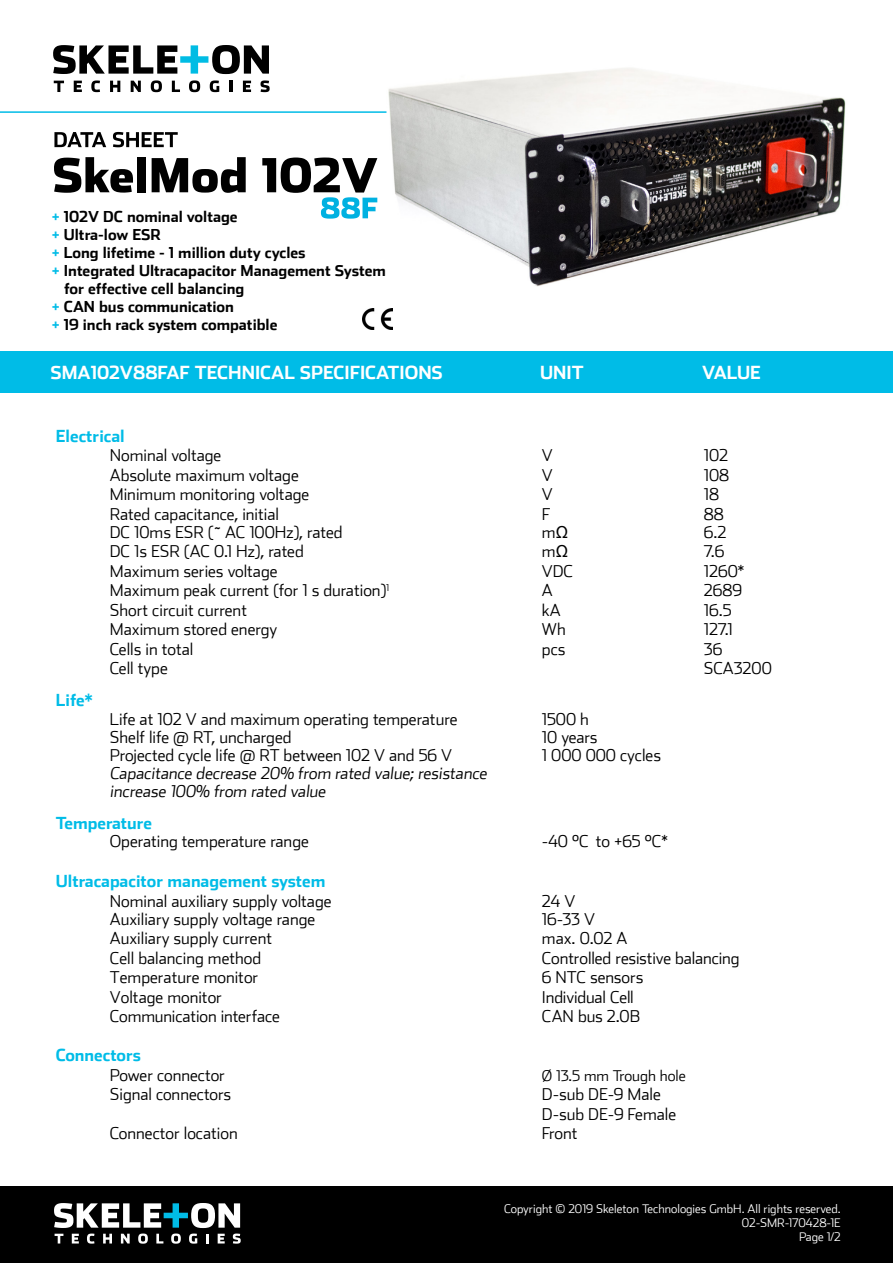
<style>
.page{position:relative;width:893px;height:1263px;background:#fff}
.page>*{position:absolute;margin:0;border:0;box-sizing:border-box;transform-origin:0 0}
.t1{font:700 18px "Stainless";color:#fff}
.t2{font:300 16.5px/18px "Stainless";color:#000}
.t3{font:700 16.5px "Stainless";color:#00bce7}
.t4{font:700 15px "Stainless";color:#000}
.t5{font:300 15px "Stainless";color:#000}
.t6{font:300 12px/14.4px "Stainless";color:#fff;text-align:right}
.s1{color:#00bce7}
.s2{font-family:"Arial";font-weight:400}
</style>
<div class="page">
<img style="left:297px;top:68px;width:549px;height:256px">
<div style="left:0;top:351px;width:893px;height:41px;background:#00bce7"></div>
<div style="left:0;top:1186px;width:893px;height:77px;background:#000"></div>
<svg style="left:54px;top:1203px;width:187px;height:41px"></svg>
<hr style="left:0;top:111px;width:386px;height:2px;background:#00bce7">
<svg style="left:54px;top:81px;width:10px;height:11px"></svg>
<svg style="left:74px;top:81px;width:8px;height:11px"></svg>
<svg style="left:91px;top:80px;width:9px;height:12px"></svg>
<svg style="left:110px;top:81px;width:10px;height:11px"></svg>
<svg style="left:131px;top:81px;width:10px;height:11px"></svg>
<svg style="left:151px;top:80px;width:11px;height:12px"></svg>
<svg style="left:172px;top:81px;width:8px;height:11px"></svg>
<svg style="left:189px;top:80px;width:11px;height:12px"></svg>
<svg style="left:210px;top:80px;width:9px;height:12px"></svg>
<hr style="left:229px;top:81px;width:4px;height:11px;background:#000">
<svg style="left:243px;top:81px;width:8px;height:11px"></svg>
<svg style="left:261px;top:80px;width:9px;height:12px"></svg>
<svg style="left:53px;top:45px;width:216px;height:29px"></svg>
<svg style="left:54px;top:132px;width:124px;height:15px"></svg>
<svg style="left:54px;top:157px;width:79px;height:36px"></svg>
<div style="left:137px;top:157px;width:9px;height:35px;background:#000"></div>
<svg style="left:152px;top:157px;width:94px;height:36px"></svg>
<svg style="left:262px;top:158px;width:115px;height:61px"></svg>
<img style="left:363px;top:308px;width:29px;height:21px">
<p class="t4" style="left:52px;top:207px;width:187px"><span class="s1">+</span> 102V DC nominal voltage</p>
<p class="t4" style="left:52px;top:225px;width:111px"><span class="s1">+</span> Ultra-low ESR</p>
<p class="t4" style="left:52px;top:243px;width:255px"><span class="s1">+</span> Long lifetime - 1 million duty cycles</p>
<p class="t4" style="left:52px;top:261px;width:335px"><span class="s1">+</span> Integrated Ultracapacitor Management System</p>
<p class="t4" style="left:64px;top:279px;width:182px">for effective cell balancing</p>
<p class="t4" style="left:52px;top:297px;width:184px"><span class="s1">+</span> CAN bus communication</p>
<p class="t4" style="left:52px;top:315px;width:227px"><span class="s1">+</span> 19 inch rack system compatible</p>
<p class="t1" style="left:51px;top:361px;width:394px">SMA102V88FAF TECHNICAL SPECIFICATIONS</p>
<p class="t1" style="left:540px;top:361px;width:45px">UNIT</p>
<p class="t1" style="left:702px;top:361px;width:60px">VALUE</p>
<p class="t3" style="left:56px;top:426px;width:70px">Electrical</p>
<p class="t2" style="left:110px;top:446px;width:113px">Nominal voltage</p>
<p class="t2" style="left:542px;top:446px;width:12px">V</p>
<p class="t2" style="left:704px;top:446px;width:26px">102</p>
<p class="t2" style="left:110px;top:466px;width:190px">Absolute maximum voltage</p>
<p class="t2" style="left:542px;top:466px;width:12px">V</p>
<p class="t2" style="left:704px;top:466px;width:27px">108</p>
<p class="t2" style="left:110px;top:485px;width:201px">Minimum monitoring voltage</p>
<p class="t2" style="left:542px;top:485px;width:12px">V</p>
<p class="t2" style="left:704px;top:485px;width:17px">18</p>
<p class="t2" style="left:110px;top:505px;width:171px">Rated capacitance, initial</p>
<p class="t2" style="left:542px;top:505px;width:10px">F</p>
<p class="t2" style="left:704px;top:505px;width:21px">88</p>
<p class="t2" style="left:110px;top:523px;width:234px">DC 10ms ESR (~ AC 100Hz), rated</p>
<p class="t2" style="left:542px;top:523px;width:28px">m<span class="s2">Ω</span></p>
<p class="t2" style="left:704px;top:523px;width:24px">6.2</p>
<p class="t2" style="left:110px;top:542px;width:195px">DC 1s ESR (AC 0.1 Hz), rated</p>
<p class="t2" style="left:542px;top:542px;width:28px">m<span class="s2">Ω</span></p>
<p class="t2" style="left:704px;top:542px;width:22px">7.6</p>
<p class="t2" style="left:110px;top:562px;width:169px">Maximum series voltage</p>
<p class="t2" style="left:542px;top:562px;width:33px">VDC</p>
<p class="t2" style="left:704px;top:562px;width:42px">1260*</p>
<p class="t2" style="left:110px;top:581px;width:281px">Maximum peak current (for 1 s duration)<sup>1</sup></p>
<p class="t2" style="left:542px;top:581px;width:12px">A</p>
<p class="t2" style="left:704px;top:581px;width:40px">2689</p>
<p class="t2" style="left:110px;top:601px;width:139px">Short circuit current</p>
<p class="t2" style="left:542px;top:601px;width:20px">kA</p>
<p class="t2" style="left:704px;top:601px;width:29px">16.5</p>
<p class="t2" style="left:110px;top:620px;width:169px">Maximum stored energy</p>
<p class="t2" style="left:542px;top:620px;width:25px">Wh</p>
<p class="t2" style="left:704px;top:620px;width:30px">127.1</p>
<p class="t2" style="left:110px;top:640px;width:85px">Cells in total</p>
<p class="t2" style="left:542px;top:640px;width:25px">pcs</p>
<p class="t2" style="left:704px;top:640px;width:20px">36</p>
<p class="t2" style="left:110px;top:659px;width:59px">Cell type</p>
<p class="t2" style="left:704px;top:659px;width:69px">SCA3200</p>
<p class="t3" style="left:56px;top:690px;width:39px">Life*</p>
<p class="t2" style="left:110px;top:710px;width:349px">Life at 102 V and maximum operating temperature</p>
<p class="t2" style="left:542px;top:710px;width:49px">1500 h</p>
<p class="t2" style="left:110px;top:728px;width:183px">Shelf life @ RT, uncharged</p>
<p class="t2" style="left:542px;top:728px;width:57px">10 years</p>
<p class="t2" style="left:110px;top:746px;width:344px">Projected cycle life @ RT between 102 V and 56 V</p>
<p class="t2" style="left:542px;top:746px;width:121px">1 000 000 cycles</p>
<p class="t2" style="left:110px;top:764px;width:381px">Capacitance decrease 20% from rated value; resistance increase 100% from rated value</p>
<p class="t3" style="left:56px;top:813px;width:98px">Temperature</p>
<p class="t2" style="left:110px;top:832px;width:201px">Operating temperature range</p>
<p class="t2" style="left:542px;top:832px;width:127px">-40 °C to +65 °C*</p>
<p class="t3" style="left:56px;top:871px;width:271px">Ultracapacitor management system</p>
<p class="t2" style="left:110px;top:892px;width:223px">Nominal auxiliary supply voltage</p>
<p class="t2" style="left:542px;top:892px;width:35px">24 V</p>
<p class="t2" style="left:110px;top:910px;width:207px">Auxiliary supply voltage range</p>
<p class="t2" style="left:542px;top:910px;width:55px">16-33 V</p>
<p class="t2" style="left:110px;top:929px;width:164px">Auxiliary supply current</p>
<p class="t2" style="left:542px;top:929px;width:87px">max. 0.02 A</p>
<p class="t2" style="left:110px;top:949px;width:153px">Cell balancing method</p>
<p class="t2" style="left:542px;top:949px;width:199px">Controlled resistive balancing</p>
<p class="t2" style="left:110px;top:968px;width:150px">Temperature monitor</p>
<p class="t2" style="left:542px;top:968px;width:103px">6 NTC sensors</p>
<p class="t2" style="left:110px;top:988px;width:114px">Voltage monitor</p>
<p class="t2" style="left:542px;top:988px;width:93px">Individual Cell</p>
<p class="t2" style="left:110px;top:1007px;width:172px">Communication interface</p>
<p class="t2" style="left:542px;top:1007px;width:100px">CAN bus 2.0B</p>
<p class="t3" style="left:56px;top:1045px;width:86px">Connectors</p>
<p class="t2" style="left:110px;top:1066px;width:117px">Power connector</p>
<p class="t5" style="left:542px;top:1067px;width:145px">Ø 13.5 mm Trough hole</p>
<p class="t2" style="left:110px;top:1085px;width:123px">Signal connectors</p>
<p class="t2" style="left:542px;top:1084px;width:136px;line-height:19.5px">D-sub DE-9 Male<br>D-sub DE-9 Female</p>
<p class="t2" style="left:110px;top:1124px;width:129px">Connector location</p>
<p class="t2" style="left:542px;top:1124px;width:37px">Front</p>
<p class="t6" style="left:504px;top:1201px;width:338px">Copyright © 2019 Skeleton Technologies GmbH. All rights reserved.<br>02-SMR-170428-1E<br>Page 1/2</p>
</div>
